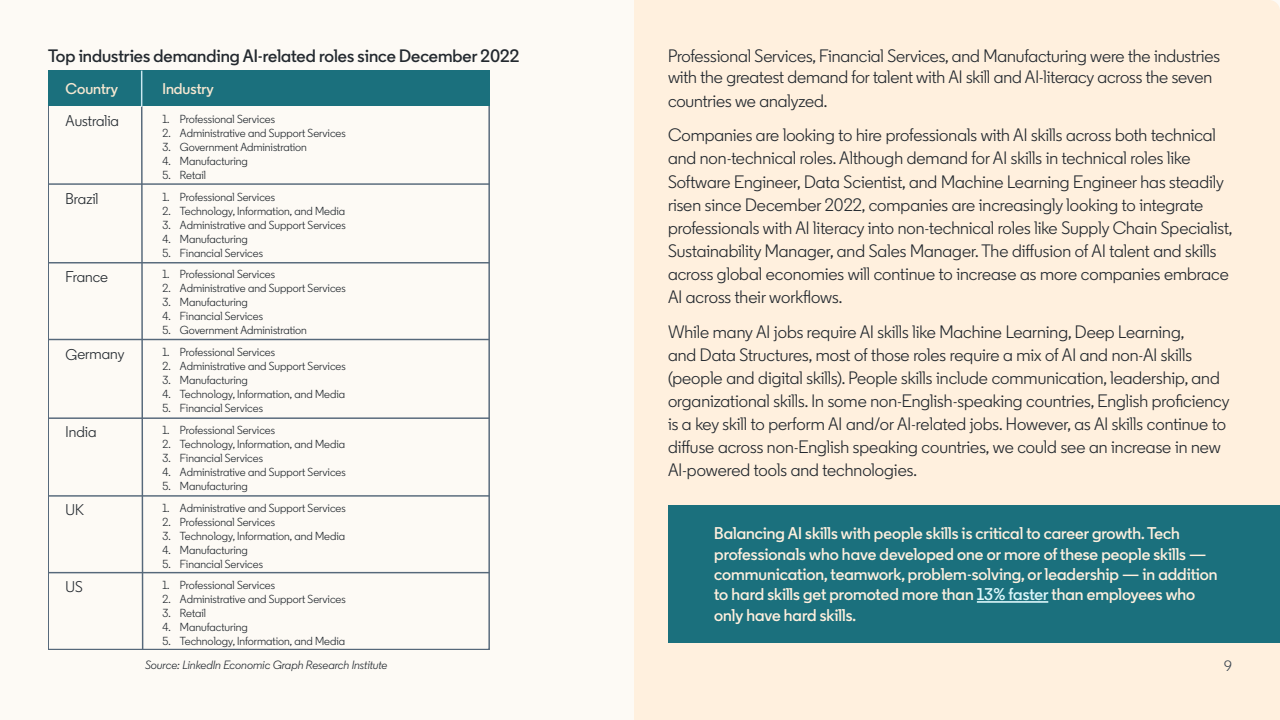
<style>
.page{position:relative;width:1280px;height:720px;background:#fdfaf5}
.page>*{position:absolute;margin:0;border:0;box-sizing:border-box;transform-origin:0 0}
.t1{font:18px/23px "Community";color:#23292f}
.t2{font:600 18px "Community";color:#23292f}
.t3{font:600 17px/20.4px "Community";color:#fff0de}
.t4{font:15.6px "Community";color:#23292f}
.t5{font:600 15.6px "Community";color:#f6e7d1}
.t6{font:15px "Community";color:#38434f}
.t7{font:italic 12px "Community";color:#23292f}
.t8{font:11.7px "Community";color:#23292f}
.s1{color:#ddf7fb}
</style>
<div class="page">
<div style="left:1218px;top:0;width:62px;height:720px;background:#fff0de"></div>
<div style="left:634px;top:0;width:584px;height:720px;background:#fff0de"></div>
<div style="left:668px;top:505px;width:612px;height:138px;background:#1b707d"></div>
<hr style="left:977px;top:601px;width:71px;height:2px;background:#ddf7fb">
<svg style="left:48px;top:106px;width:442px;height:544px"></svg>
<div style="left:48px;top:71px;width:442px;height:35px;background:#1b707d"></div>
<hr style="left:141px;top:71px;width:1px;height:36px;background:#cbe9f1">
<p class="t2" style="left:48px;top:44px;width:473px">Top industries demanding AI-related roles since December 2022</p>
<p class="t5" style="left:66px;top:79px;width:54px">Country</p>
<p class="t5" style="left:162px;top:79px;width:53px">Industry</p>
<p class="t4" style="left:66px;top:111px;width:55px">Australia</p>
<p class="t8" style="left:162px;top:112px;width:114px">1. Professional Services</p>
<p class="t8" style="left:162px;top:126px;width:185px">2. Administrative and Support Services</p>
<p class="t8" style="left:162px;top:140px;width:146px">3. Government Administration</p>
<p class="t8" style="left:162px;top:154px;width:87px">4. Manufacturing</p>
<p class="t8" style="left:162px;top:168px;width:45px">5. Retail</p>
<p class="t4" style="left:66px;top:189px;width:34px">Brazil</p>
<p class="t8" style="left:162px;top:190px;width:114px">1. Professional Services</p>
<p class="t8" style="left:162px;top:204px;width:184px">2. Technology, Information, and Media</p>
<p class="t8" style="left:162px;top:218px;width:185px">3. Administrative and Support Services</p>
<p class="t8" style="left:162px;top:232px;width:87px">4. Manufacturing</p>
<p class="t8" style="left:162px;top:246px;width:102px">5. Financial Services</p>
<p class="t4" style="left:66px;top:267px;width:44px">France</p>
<p class="t8" style="left:162px;top:267px;width:114px">1. Professional Services</p>
<p class="t8" style="left:162px;top:281px;width:185px">2. Administrative and Support Services</p>
<p class="t8" style="left:162px;top:295px;width:87px">3. Manufacturing</p>
<p class="t8" style="left:162px;top:309px;width:102px">4. Financial Services</p>
<p class="t8" style="left:162px;top:323px;width:146px">5. Government Administration</p>
<p class="t4" style="left:66px;top:345px;width:60px">Germany</p>
<p class="t8" style="left:162px;top:345px;width:114px">1. Professional Services</p>
<p class="t8" style="left:162px;top:359px;width:185px">2. Administrative and Support Services</p>
<p class="t8" style="left:162px;top:373px;width:87px">3. Manufacturing</p>
<p class="t8" style="left:162px;top:387px;width:184px">4. Technology, Information, and Media</p>
<p class="t8" style="left:162px;top:401px;width:102px">5. Financial Services</p>
<p class="t4" style="left:66px;top:422px;width:32px">India</p>
<p class="t8" style="left:162px;top:423px;width:114px">1. Professional Services</p>
<p class="t8" style="left:162px;top:437px;width:184px">2. Technology, Information, and Media</p>
<p class="t8" style="left:162px;top:451px;width:102px">3. Financial Services</p>
<p class="t8" style="left:162px;top:465px;width:185px">4. Administrative and Support Services</p>
<p class="t8" style="left:162px;top:479px;width:87px">5. Manufacturing</p>
<p class="t4" style="left:66px;top:500px;width:20px">UK</p>
<p class="t8" style="left:162px;top:501px;width:185px">1. Administrative and Support Services</p>
<p class="t8" style="left:162px;top:515px;width:114px">2. Professional Services</p>
<p class="t8" style="left:162px;top:529px;width:184px">3. Technology, Information, and Media</p>
<p class="t8" style="left:162px;top:543px;width:87px">4. Manufacturing</p>
<p class="t8" style="left:162px;top:557px;width:102px">5. Financial Services</p>
<p class="t4" style="left:66px;top:577px;width:19px">US</p>
<p class="t8" style="left:162px;top:577px;width:114px">1. Professional Services</p>
<p class="t8" style="left:162px;top:591px;width:185px">2. Administrative and Support Services</p>
<p class="t8" style="left:162px;top:605px;width:45px">3. Retail</p>
<p class="t8" style="left:162px;top:619px;width:87px">4. Manufacturing</p>
<p class="t8" style="left:162px;top:633px;width:184px">5. Technology, Information, and Media</p>
<p class="t7" style="left:145px;top:657px;width:244px">Source: LinkedIn Economic Graph Research Institute</p>
<p class="t1" style="left:668px;top:44px;width:553px;line-height:22.5px">Professional Services, Financial Services, and Manufacturing were the industries with the greatest demand for talent with AI skill and AI-literacy across the seven countries we analyzed.</p>
<p class="t1" style="left:668px;top:124px;width:566px">Companies are looking to hire professionals with AI skills across both technical and non-technical roles. Although demand for AI skills in technical roles like Software Engineer, Data Scientist, and Machine Learning Engineer has steadily risen since December 2022, companies are increasingly looking to integrate professionals with AI literacy into non-technical roles like Supply Chain Specialist, Sustainability Manager, and Sales Manager. The diffusion of AI talent and skills across global economies will continue to increase as more companies embrace AI across their workflows.</p>
<p class="t1" style="left:668px;top:320px;width:563px">While many AI jobs require AI skills like Machine Learning, Deep Learning,<br>and Data Structures, most of those roles require a mix of AI and non-AI skills (people and digital skills). People skills include communication, leadership, and organizational skills. In some non-English-speaking countries, English proficiency is a key skill to perform AI and/or AI-related jobs. However, as AI skills continue to diffuse across non-English speaking countries, we could see an increase in new AI-powered tools and technologies.</p>
<p class="t3" style="left:714px;top:523px;width:505px">Balancing AI skills with people skills is critical to career growth. Tech professionals who have developed one or more of these people skills — communication, teamwork, problem-solving, or leadership — in addition to hard skills get promoted more than <span class="s1">13% faster</span> than employees who only have hard skills.</p>
<p class="t6" style="left:1224px;top:657px;width:9px">9</p>
</div>
